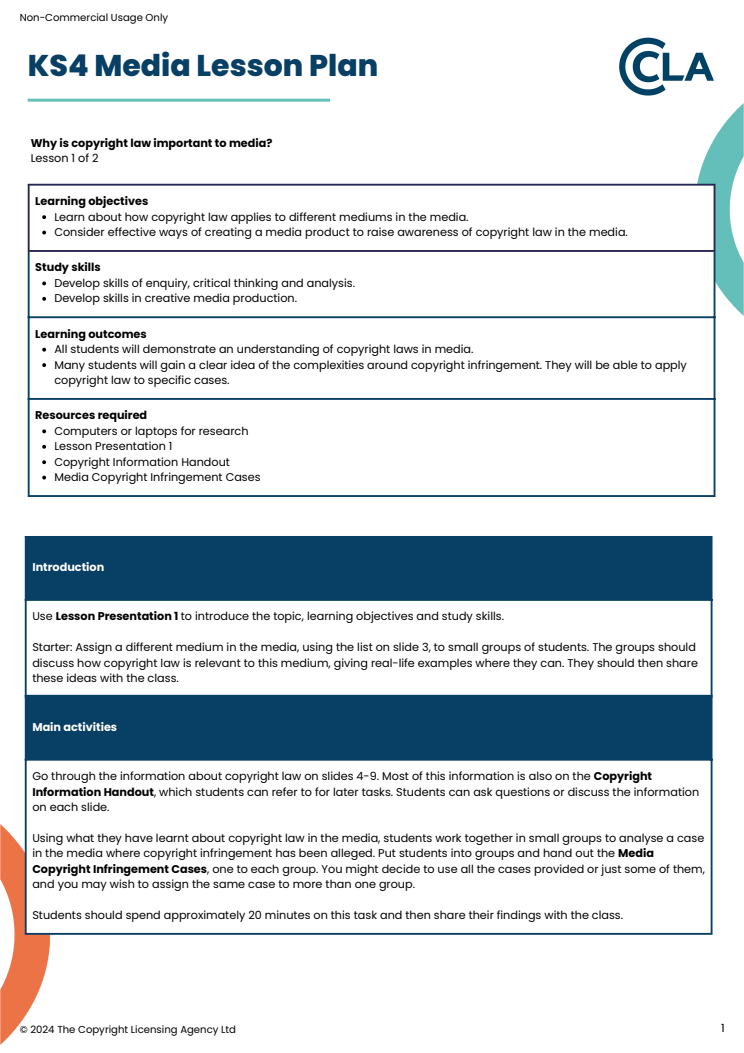
<style>
.page{position:relative;width:744px;height:1053px;background:#fff}
.page>*{position:absolute;margin:0;border:0;box-sizing:border-box;transform-origin:0 0}
.t1{font:800 29.96px "Poppins";color:#083f64}
.t2{font:11.24px/15.4px "Poppins";color:#020202}
.t3{font:700 11.24px "Poppins";color:#020202}
.t4{font:700 11.24px "Poppins";color:#000}
.t5{font:700 11.24px "Poppins";color:#fff}
.t6{font:11.24px "Poppins";color:#000}
.t7{font:10.08px "Poppins";color:#000}
.s1{font-weight:700}
</style>
<div class="page">
<hr style="left:28px;top:99px;width:302px;height:3px;background:#65c0ba">
<img style="left:695px;top:104px;width:48px;height:211px">
<svg style="left:30px;top:186px;width:684px;height:309px"></svg>
<svg style="left:42px;top:215px;width:4px;height:4px"></svg>
<svg style="left:42px;top:231px;width:4px;height:3px"></svg>
<svg style="left:42px;top:281px;width:4px;height:4px"></svg>
<svg style="left:42px;top:297px;width:4px;height:4px"></svg>
<svg style="left:42px;top:348px;width:4px;height:3px"></svg>
<svg style="left:42px;top:363px;width:4px;height:4px"></svg>
<svg style="left:42px;top:429px;width:4px;height:4px"></svg>
<svg style="left:42px;top:445px;width:4px;height:3px"></svg>
<svg style="left:42px;top:460px;width:4px;height:4px"></svg>
<svg style="left:42px;top:475px;width:4px;height:4px"></svg>
<hr style="left:28px;top:186px;width:2px;height:64px;background:#262653">
<hr style="left:714px;top:186px;width:1px;height:64px;background:#262653">
<hr style="left:28px;top:184px;width:687px;height:2px;background:#262653">
<hr style="left:28px;top:250px;width:687px;height:2px;background:#262653">
<hr style="left:28px;top:252px;width:2px;height:243px;background:#083f64">
<hr style="left:714px;top:252px;width:1px;height:243px;background:#083f64">
<hr style="left:28px;top:316px;width:687px;height:2px;background:#083f64">
<hr style="left:28px;top:398px;width:687px;height:2px;background:#083f64">
<hr style="left:28px;top:495px;width:687px;height:2px;background:#083f64">
<img style="left:0;top:824px;width:49px;height:220px">
<img style="left:619px;top:37px;width:95px;height:59px">
<div style="left:26px;top:537px;width:686px;height:63px;background:#083f64"></div>
<hr style="left:25px;top:538px;width:2px;height:158px;background:#083f64">
<hr style="left:711px;top:538px;width:2px;height:158px;background:#083f64">
<hr style="left:25px;top:536px;width:688px;height:2px;background:#083f64">
<hr style="left:25px;top:599px;width:688px;height:2px;background:#083f64">
<div style="left:26px;top:695px;width:686px;height:64px;background:#083f64"></div>
<div style="left:26px;top:759px;width:686px;height:174px;background:#fff"></div>
<hr style="left:25px;top:696px;width:2px;height:236px;background:#083f64">
<hr style="left:711px;top:696px;width:2px;height:236px;background:#083f64">
<hr style="left:25px;top:694px;width:688px;height:2px;background:#083f64">
<hr style="left:25px;top:758px;width:688px;height:2px;background:#083f64">
<hr style="left:25px;top:932px;width:688px;height:2px;background:#083f64">
<p class="t7" style="left:20px;top:10px;width:150px">Non-Commercial Usage Only</p>
<h1 class="t1" style="left:28px;top:44px;width:352px">KS4 Media Lesson Plan</h1>
<p class="t4" style="left:31px;top:135px;width:243px">Why is copyright law important to media?</p>
<p class="t6" style="left:31px;top:150px;width:69px">Lesson 1 of 2</p>
<p class="t3" style="left:35px;top:193px;width:115px">Learning objectives</p>
<p class="t2" style="left:54px;top:209px;width:575px">Learn about how copyright law applies to different mediums in the media.<br>Consider effective ways of creating a media product to raise awareness of copyright law in the media.</p>
<p class="t3" style="left:35px;top:260px;width:67px">Study skills</p>
<p class="t2" style="left:54px;top:275px;width:302px">Develop skills of enquiry, critical thinking and analysis.<br>Develop skills in creative media production.</p>
<p class="t3" style="left:35px;top:326px;width:113px">Learning outcomes</p>
<p class="t2" style="left:54px;top:341px;width:634px">All students will demonstrate an understanding of copyright laws in media.<br>Many students will gain a clear idea of the complexities around copyright infringement. They will be able to apply copyright law to specific cases.</p>
<p class="t3" style="left:35px;top:407px;width:113px">Resources required</p>
<p class="t2" style="left:54px;top:423px;width:208px">Computers or laptops for research<br>Lesson Presentation 1<br>Copyright Information Handout<br>Media Copyright Infringement Cases</p>
<p class="t5" style="left:32px;top:559px;width:73px">Introduction</p>
<p class="t2" style="left:32px;top:608px;width:473px">Use <span class="s1">Lesson Presentation 1</span> to introduce the topic, learning objectives and study skills.</p>
<p class="t2" style="left:32px;top:639px;width:667px">Starter: Assign a different medium in the media, using the list on slide 3, to small groups of students. The groups should discuss how copyright law is relevant to this medium, giving real-life examples where they can. They should then share these ideas with the class.</p>
<p class="t5" style="left:32px;top:719px;width:86px">Main activities</p>
<p class="t2" style="left:32px;top:768px;width:668px">Go through the information about copyright law on slides 4-9. Most of this information is also on the <span class="s1">Copyright<br>Information Handout</span>, which students can refer to for later tasks. Students can ask questions or discuss the information on each slide.</p>
<p class="t2" style="left:32px;top:830px;width:674px">Using what they have learnt about copyright law in the media, students work together in small groups to analyse a case in the media where copyright infringement has been alleged. Put students into groups and hand out the <span class="s1">Media Copyright Infringement Cases</span>, one to each group. You might decide to use all the cases provided or just some of them, and you may wish to assign the same case to more than one group.</p>
<p class="t2" style="left:32px;top:907px;width:592px">Students should spend approximately 20 minutes on this task and then share their findings with the class.</p>
<p class="t7" style="left:20px;top:1021px;width:218px">© 2024 The Copyright Licensing Agency Ltd</p>
<p class="t6" style="left:721px;top:1020px;width:5px">1</p>
</div>
